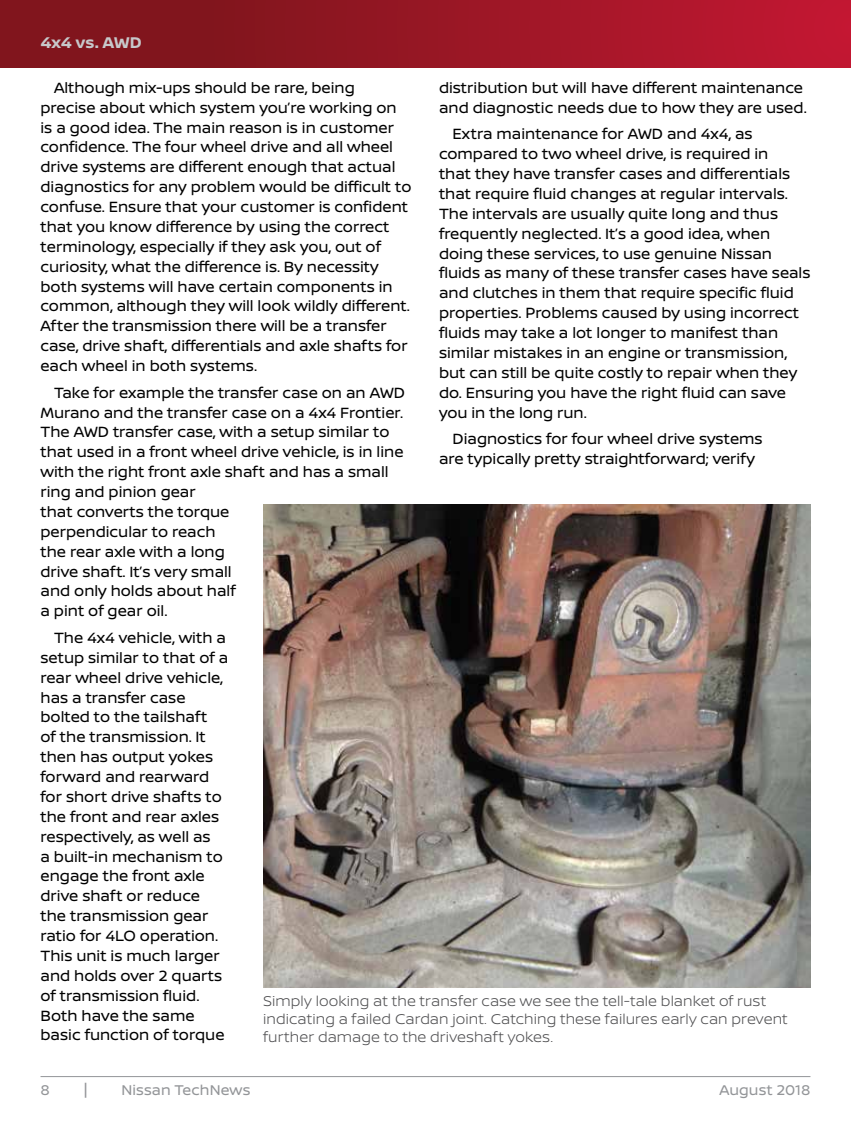
<style>
.page{position:relative;width:851px;height:1134px;background:#fff}
.page>*{position:absolute;margin:0;border:0;box-sizing:border-box;transform-origin:0 0}
.t1{font:700 16.5px "Nissan Brand";letter-spacing:-.005em;color:#c7c8ca}
.t2{font:15.75px/20px "Nissan Brand";color:#000}
.t3{font:300 15px/18px "Nissan Brand";letter-spacing:.005em;color:#4d4d4f}
.t4{font:15px "Nissan Brand";letter-spacing:.005em;color:#939598}
</style>
<div class="page">
<div style="left:0;top:0;width:850px;height:68px;background:linear-gradient(to right,#741519,#bf1831)"></div>
<hr style="left:40px;top:1076px;width:770px;height:1px;background:#939598">
<img style="left:263px;top:504px;width:547px;height:484px">
<p class="t1" style="left:40px;top:30px;width:103px">4x4 vs. AWD</p>
<p class="t2" style="left:439px;top:77px;width:369px">distribution but will have different maintenance and diagnostic needs due to how they are used.</p>
<p class="t2" style="left:439px;top:123px;width:373px;text-indent:13px">Extra maintenance for AWD and 4x4, as compared to two wheel drive, is required in<br>that they have transfer cases and differentials that require fluid changes at regular intervals.<br>The intervals are usually quite long and thus frequently neglected. It’s a good idea, when doing these services, to use genuine Nissan fluids as many of these transfer cases have seals and clutches in them that require specific fluid properties. Problems caused by using incorrect fluids may take a lot longer to manifest than similar mistakes in an engine or transmission, but can still be quite costly to repair when they do. Ensuring you have the right fluid can save you in the long run.</p>
<p class="t2" style="left:439px;top:428px;width:325px;text-indent:13px">Diagnostics for four wheel drive systems are typically pretty straightforward; verify</p>
<p class="t2" style="left:41px;top:77px;width:372px;text-indent:13px">Although mix-ups should be rare, being precise about which system you’re working on is a good idea. The main reason is in customer confidence. The four wheel drive and all wheel drive systems are different enough that actual diagnostics for any problem would be difficult to confuse. Ensure that your customer is confident that you know difference by using the correct terminology, especially if they ask you, out of curiosity, what the difference is. By necessity both systems will have certain components in common, although they will look wildly different.<br>After the transmission there will be a transfer case, drive shaft, differentials and axle shafts for each wheel in both systems.</p>
<p class="t2" style="left:41px;top:382px;width:366px;text-indent:13px">Take for example the transfer case on an AWD<br>Murano and the transfer case on a 4x4 Frontier.<br>The AWD transfer case, with a setup similar to that used in a front wheel drive vehicle, is in line with the right front axle shaft and has a small ring and pinion gear<br>that converts the torque<br>perpendicular to reach<br>the rear axle with a long<br>drive shaft. It’s very small<br>and only holds about half<br>a pint of gear oil.</p>
<p class="t2" style="left:41px;top:627px;width:189px;text-indent:13px">The 4x4 vehicle, with a setup similar to that of a rear wheel drive vehicle, has a transfer case bolted to the tailshaft<br>of the transmission. It then has output yokes forward and rearward for short drive shafts to the front and rear axles respectively, as well as<br>a built-in mechanism to engage the front axle drive shaft or reduce the transmission gear ratio for 4LO operation.<br>This unit is much larger and holds over 2 quarts of transmission fluid.<br>Both have the same basic function of torque</p>
<p class="t3" style="left:263px;top:991px;width:526px">Simply looking at the transfer case we see the tell-tale blanket of rust indicating a failed Cardan joint. Catching these failures early can prevent further damage to the driveshaft yokes.</p>
<p class="t4" style="left:40px;top:1079px;width:11px">8</p>
<p class="t4" style="left:84px;top:1078px;width:5px">|</p>
<p class="t4" style="left:121px;top:1079px;width:130px">Nissan TechNews</p>
<p class="t4" style="left:719px;top:1079px;width:92px">August 2018</p>
</div>
